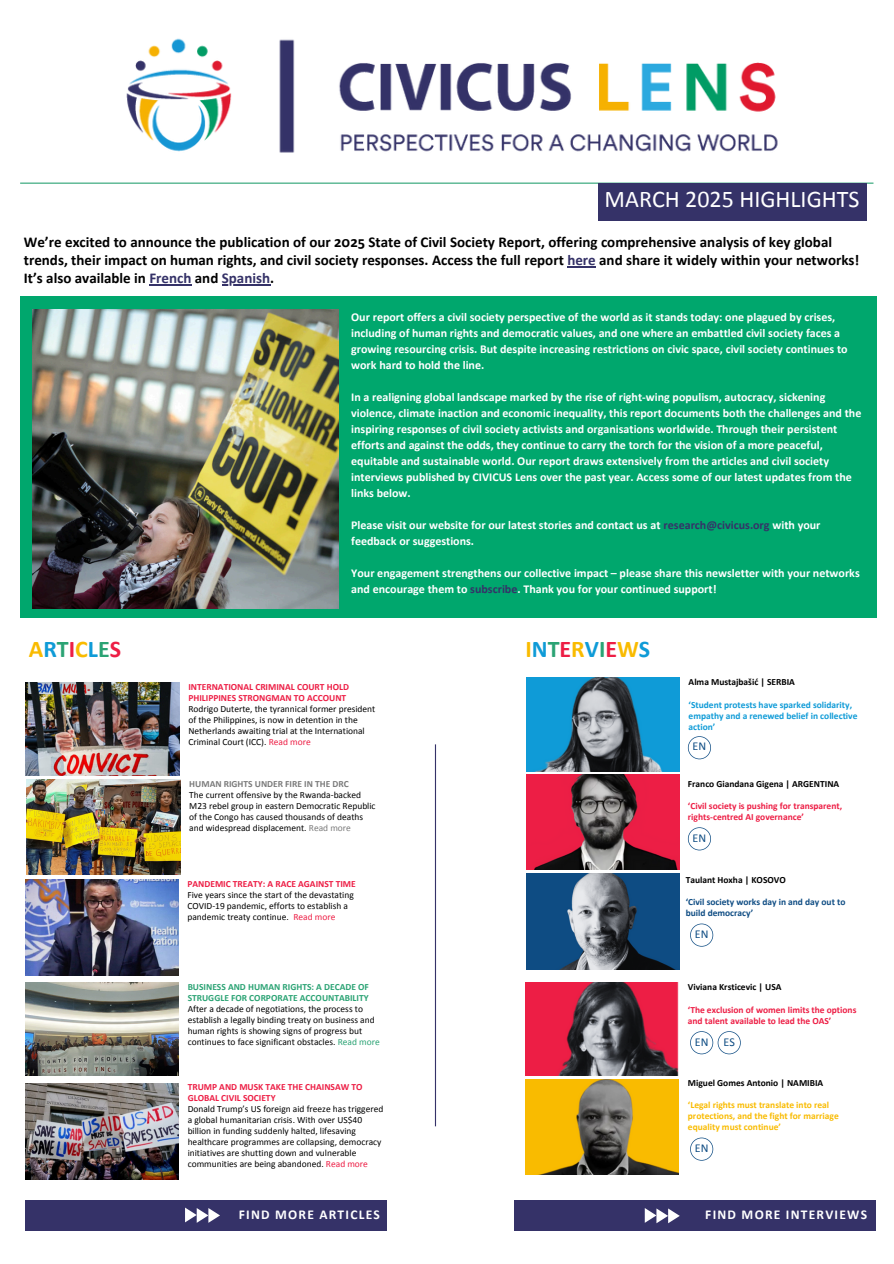
<style>
.page{position:relative;width:894px;height:1264px;background:#fff}
.page>*{position:absolute;margin:0;border:0;box-sizing:border-box;transform-origin:0 0}
.t1{font:24px "Calibri";color:#fff}
.t2{font:700 24px "Calibri";color:#f9bb00}
.t3{font:700 15px/18px "Calibri";color:#000}
.t4{font:700 13.5px "Calibri";letter-spacing:.09em;color:#fff}
.t5{font:700 12px/16px "Calibri";color:#fff}
.t6{font:12px "Calibri";color:#0e4c83}
.t7{font:9.45px/10.9px "Calibri";color:#000}
.t8{font:700 9.45px/10.9px "Calibri";color:#ed1e45}
.t9{font:700 9.45px "Calibri";color:#000}
.t10{font:700 9.45px/11.1px "Calibri";color:#f9bb00}
.t11{font:700 9.45px/10.9px "Calibri";color:#0f9bd7}
.t12{font:700 9.45px/10.9px "Calibri";color:#2ba374}
.t13{font:700 9.45px/10.9px "Calibri";color:#0e4c83}
.t14{font:700 9.45px "Calibri";color:#7b7b7b}
.t15{font:9.45px "Calibri";color:#ed1e45}
.s1{color:#353268}
.s2{color:#0f9bd7}
.s3{color:#2ba374}
.s4{color:#ed1e45}
.s5{color:#7b7b7b}
</style>
<div class="page">
<div style="left:20px;top:296px;width:855px;height:322px;background:#00a76d"></div>
<img style="left:126px;top:38px;width:652px;height:115px">
<img style="left:26px;top:682px;width:153px;height:93px">
<img style="left:25px;top:879px;width:153px;height:96px">
<img style="left:27px;top:779px;width:153px;height:95px">
<img style="left:25px;top:982px;width:153px;height:93px">
<img style="left:25px;top:1083px;width:153px;height:96px">
<img style="left:526px;top:677px;width:153px;height:94px">
<img style="left:526px;top:774px;width:153px;height:96px">
<img style="left:526px;top:873px;width:153px;height:96px">
<img style="left:525px;top:982px;width:153px;height:93px">
<img style="left:525px;top:1079px;width:153px;height:95px">
<img style="left:32px;top:310px;width:306px;height:298px">
<hr style="left:435px;top:744px;width:1px;height:382px;background:#353268">
<hr style="left:20px;top:183px;width:853px;height:1px;background:#2ba374">
<div style="left:25px;top:1200px;width:362px;height:30px;background:#353268"></div>
<svg style="left:185px;top:1207px;width:34px;height:15px"></svg>
<div style="left:514px;top:1200px;width:361px;height:30px;background:#353268"></div>
<svg style="left:644px;top:1208px;width:35px;height:14px"></svg>
<svg style="left:687px;top:736px;width:23px;height:23px"></svg>
<svg style="left:687px;top:827px;width:23px;height:23px"></svg>
<svg style="left:690px;top:923px;width:23px;height:23px"></svg>
<svg style="left:690px;top:1137px;width:23px;height:23px"></svg>
<svg style="left:690px;top:1031px;width:50px;height:23px"></svg>
<div style="left:598px;top:183px;width:267px;height:37px;background:#353268"></div>
<svg style="left:567px;top:266px;width:28px;height:1px"></svg>
<hr style="left:149px;top:284px;width:42px;height:1px;background:#353268">
<hr style="left:222px;top:284px;width:48px;height:1px;background:#353268">
<h5 class="t1" style="left:604px;top:189px;width:256px">MARCH 2025 HIGHLIGHTS</h5>
<h1 class="t3" style="left:24px;top:233px;width:836px">We’re excited to announce the publication of our 2025 State of Civil Society Report, offering comprehensive analysis of key global trends, their impact on human rights, and civil society responses. Access the full report <span class="s1">here</span> and share it widely within your networks!<br>It’s also available in <span class="s1">French</span> and <span class="s1">Spanish</span>.</h1>
<p class="t5" style="left:351px;top:309px;width:498px">Our report offers a civil society perspective of the world as it stands today: one plagued by crises, including of human rights and democratic values, and one where an embattled civil society faces a growing resourcing crisis. But despite increasing restrictions on civic space, civil society continues to work hard to hold the line.</p>
<p class="t5" style="left:351px;top:389px;width:511px">In a realigning global landscape marked by the rise of right-wing populism, autocracy, sickening violence, climate inaction and economic inequality, this report documents both the challenges and the inspiring responses of civil society activists and organisations worldwide. Through their persistent efforts and against the odds, they continue to carry the torch for the vision of a more peaceful, equitable and sustainable world. Our report draws extensively from the articles and civil society interviews published by CIVICUS Lens over the past year. Access some of our latest updates from the links below.</p>
<p class="t5" style="left:351px;top:517px;width:470px">Please visit our website for our latest stories and contact us at <span class="s1">research@civicus.org</span> with your feedback or suggestions.</p>
<p class="t5" style="left:351px;top:565px;width:510px">Your engagement strengthens our collective impact – please share this newsletter with your networks and encourage them to <span class="s1">subscribe</span>. Thank you for your continued support!</p>
<p class="t2" style="left:29px;top:634px;width:94px">A<span class="s2">R</span><span class="s3">T</span><span class="s4">I</span>C<span class="s2">L</span><span class="s3">E</span><span class="s4">S</span></p>
<p class="t8" style="left:188px;top:681px;width:162px">INTERNATIONAL CRIMINAL COURT HOLD<br>PHILIPPINES STRONGMAN TO ACCOUNT</p>
<p class="t7" style="left:188px;top:704px;width:188px">Rodrigo Duterte, the tyrannical former president of the Philippines, is now in detention in the Netherlands awaiting trial at the International Criminal Court (ICC). <span class="s4">Read more</span></p>
<p class="t14" style="left:189px;top:778px;width:161px">HUMAN RIGHTS UNDER FIRE IN THE DRC</p>
<p class="t7" style="left:189px;top:790px;width:188px">The current offensive by the Rwanda-backed M23 rebel group in eastern Democratic Republic of the Congo has caused thousands of deaths and widespread displacement. <span class="s5">Read more</span></p>
<p class="t8" style="left:187px;top:878px;width:170px">PANDEMIC TREATY: A RACE AGAINST TIME</p>
<p class="t7" style="left:187px;top:890px;width:168px">Five years since the start of the devastating<br>COVID-19 pandemic, efforts to establish a pandemic treaty continue.</p>
<p class="t15" style="left:293px;top:913px;width:43px">Read more</p>
<p class="t12" style="left:188px;top:981px;width:182px">BUSINESS AND HUMAN RIGHTS: A DECADE OF<br>STRUGGLE FOR CORPORATE ACCOUNTABILITY</p>
<p class="t7" style="left:188px;top:1004px;width:193px">After a decade of negotiations, the process to establish a legally binding treaty on business and human rights is showing signs of progress but continues to face significant obstacles. <span class="s3">Read more</span></p>
<p class="t8" style="left:188px;top:1081px;width:176px">TRUMP AND MUSK TAKE THE CHAINSAW TO<br>GLOBAL CIVIL SOCIETY</p>
<p class="t7" style="left:188px;top:1104px;width:197px">Donald Trump’s US foreign aid freeze has triggered a global humanitarian crisis. With over US$40 billion in funding suddenly halted, lifesaving healthcare programmes are collapsing, democracy initiatives are shutting down and vulnerable communities are being abandoned. <span class="s4">Read more</span></p>
<p class="t4" style="left:239px;top:1206px;width:142px">FIND MORE ARTICLES</p>
<h5 class="t2" style="left:525px;top:634px;width:126px">I<span class="s2">N</span><span class="s3">T</span><span class="s4">E</span>R<span class="s2">V</span><span class="s3">I</span><span class="s4">E</span>W<span class="s2">S</span></h5>
<p class="t9" style="left:688px;top:676px;width:108px">Alma Mustajbašić | SERBIA</p>
<p class="t11" style="left:688px;top:698px;width:170px">‘Student protests have sparked solidarity, empathy and a renewed belief in collective action’</p>
<p class="t6" style="left:692px;top:741px;width:15px">EN</p>
<p class="t9" style="left:687px;top:778px;width:153px">Franco Giandana Gigena | ARGENTINA</p>
<p class="t8" style="left:687px;top:800px;width:156px">‘Civil society is pushing for transparent, rights-centred AI governance’</p>
<h6 class="t6" style="left:692px;top:832px;width:15px">EN</h6>
<p class="t9" style="left:685px;top:874px;width:102px">Taulant Hoxha | KOSOVO</p>
<h2 class="t13" style="left:685px;top:896px;width:161px">‘Civil society works day in and day out to build democracy’</h2>
<h6 class="t6" style="left:694px;top:929px;width:15px">EN</h6>
<p class="t9" style="left:687px;top:981px;width:95px">Viviana Krsticevic | USA</p>
<p class="t8" style="left:687px;top:1003px;width:170px">‘The exclusion of women limits the options and talent available to lead the OAS’</p>
<h6 class="t6" style="left:694px;top:1036px;width:15px">EN</h6>
<p class="t6" style="left:723px;top:1036px;width:13px">ES</p>
<h4 class="t9" style="left:687px;top:1077px;width:137px">Miguel Gomes Antonio | NAMIBIA</h4>
<p class="t10" style="left:687px;top:1099px;width:152px">‘Legal rights must translate into real protections, and the fight for marriage equality must continue’</p>
<h6 class="t6" style="left:694px;top:1143px;width:15px">EN</h6>
<p class="t4" style="left:705px;top:1206px;width:163px">FIND MORE INTERVIEWS</p>
</div>
